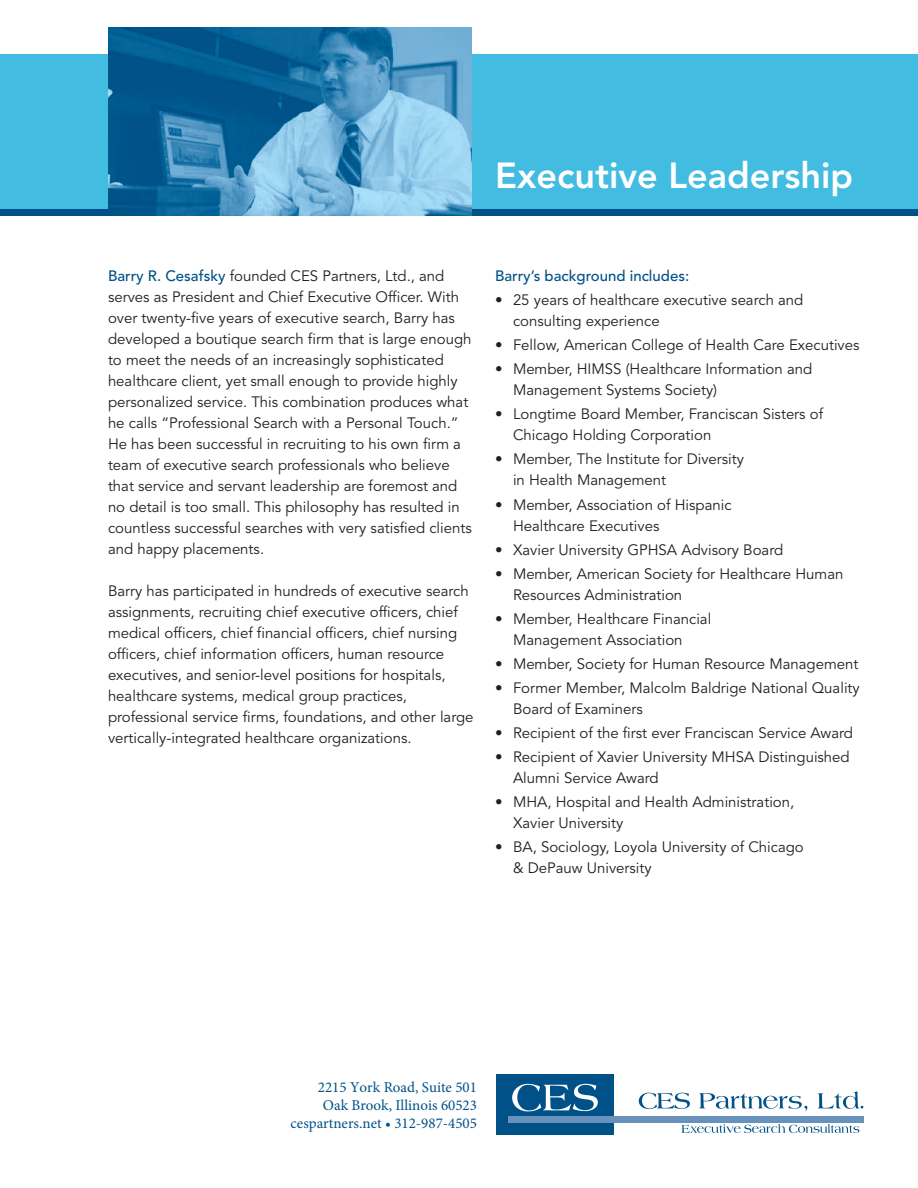
<style>
.page{position:relative;width:918px;height:1188px;background:#fff}
.page>*{position:absolute;margin:0;border:0;box-sizing:border-box;transform-origin:0 0}
.t1{font:800 36px "Avenir";color:#fff}
.t2{font:15px/21px "Avenir";color:#231f20}
.t3{font:15px/18px "Minion Pro";color:#005187;text-align:right}
.t4{font:500 15px "Avenir";color:#005187}
.s1{font-weight:500;color:#005187}
</style>
<div class="page">
<div style="left:0;top:54px;width:918px;height:162px;background:#42bce1"></div>
<div style="left:0;top:209px;width:918px;height:7px;background:#005187"></div>
<img style="left:108px;top:27px;width:363px;height:189px">
<div style="left:496px;top:1074px;width:118px;height:60px;background:#005187"></div>
<div style="left:508px;top:1116px;width:356px;height:6px;background:#6892bb"></div>
<svg style="left:639px;top:1093px;width:51px;height:16px"></svg>
<svg style="left:699px;top:1093px;width:108px;height:18px"></svg>
<svg style="left:818px;top:1091px;width:46px;height:18px"></svg>
<svg style="left:682px;top:1124px;width:178px;height:9px"></svg>
<svg style="left:512px;top:1084px;width:86px;height:28px"></svg>
<h1 class="t1" style="left:495px;top:161px;width:359px">Executive Leadership</h1>
<p class="t2" style="left:108px;top:267px;width:365px"><span class="s1">Barry R. Cesafsky</span> founded CES Partners, Ltd., and serves as President and Chief Executive Officer. With over twenty-five years of executive search, Barry has developed a boutique search firm that is large enough to meet the needs of an increasingly sophisticated healthcare client, yet small enough to provide highly personalized service. This combination produces what he calls “Professional Search with a Personal Touch.” He has been successful in recruiting to his own firm a team of executive search professionals who believe that service and servant leadership are foremost and no detail is too small. This philosophy has resulted in countless successful searches with very satisfied clients and happy placements.</p>
<p class="t2" style="left:108px;top:582px;width:367px">Barry has participated in hundreds of executive search assignments, recruiting chief executive officers, chief medical officers, chief financial officers, chief nursing officers, chief information officers, human resource executives, and senior-level positions for hospitals, healthcare systems, medical group practices, professional service firms, foundations, and other large vertically-integrated healthcare organizations.</p>
<p class="t4" style="left:495px;top:270px;width:196px">Barry’s background includes:</p>
<p class="t2" style="left:513px;top:291px;width:292px;text-indent:-18px">• 25 years of healthcare executive search and consulting experience</p>
<p class="t2" style="left:495px;top:336px;width:366px">• Fellow, American College of Health Care Executives</p>
<p class="t2" style="left:513px;top:360px;width:301px;text-indent:-18px">• Member, HIMSS (Healthcare Information and<br>Management Systems Society)</p>
<p class="t2" style="left:513px;top:405px;width:312px;text-indent:-18px">• Longtime Board Member, Franciscan Sisters of<br>Chicago Holding Corporation</p>
<p class="t2" style="left:513px;top:450px;width:233px;text-indent:-18px">• Member, The Institute for Diversity in Health Management</p>
<p class="t2" style="left:513px;top:495px;width:220px;text-indent:-18px">• Member, Association of Hispanic<br>Healthcare Executives</p>
<p class="t2" style="left:495px;top:540px;width:290px">• Xavier University GPHSA Advisory Board</p>
<p class="t2" style="left:513px;top:564px;width:332px;text-indent:-18px">• Member, American Society for Healthcare Human<br>Resources Administration</p>
<p class="t2" style="left:513px;top:609px;width:200px;text-indent:-18px">• Member, Healthcare Financial<br>Management Association</p>
<p class="t2" style="left:495px;top:654px;width:365px">• Member, Society for Human Resource Management</p>
<p class="t2" style="left:513px;top:678px;width:348px;text-indent:-18px">• Former Member, Malcolm Baldrige National Quality<br>Board of Examiners</p>
<p class="t2" style="left:495px;top:723px;width:360px">• Recipient of the first ever Franciscan Service Award</p>
<p class="t2" style="left:513px;top:747px;width:338px;text-indent:-18px">• Recipient of Xavier University MHSA Distinguished<br>Alumni Service Award</p>
<p class="t2" style="left:513px;top:792px;width:283px;text-indent:-18px">• MHA, Hospital and Health Administration,<br>Xavier University</p>
<p class="t2" style="left:513px;top:837px;width:292px;text-indent:-18px">• BA, Sociology, Loyola University of Chicago &amp; DePauw University</p>
<p class="t3" style="left:291px;top:1078px;width:188px">2215 York Road, Suite 501<br>Oak Brook, Illinois 60523 cespartners.net • 312-987-4505</p>
</div>
